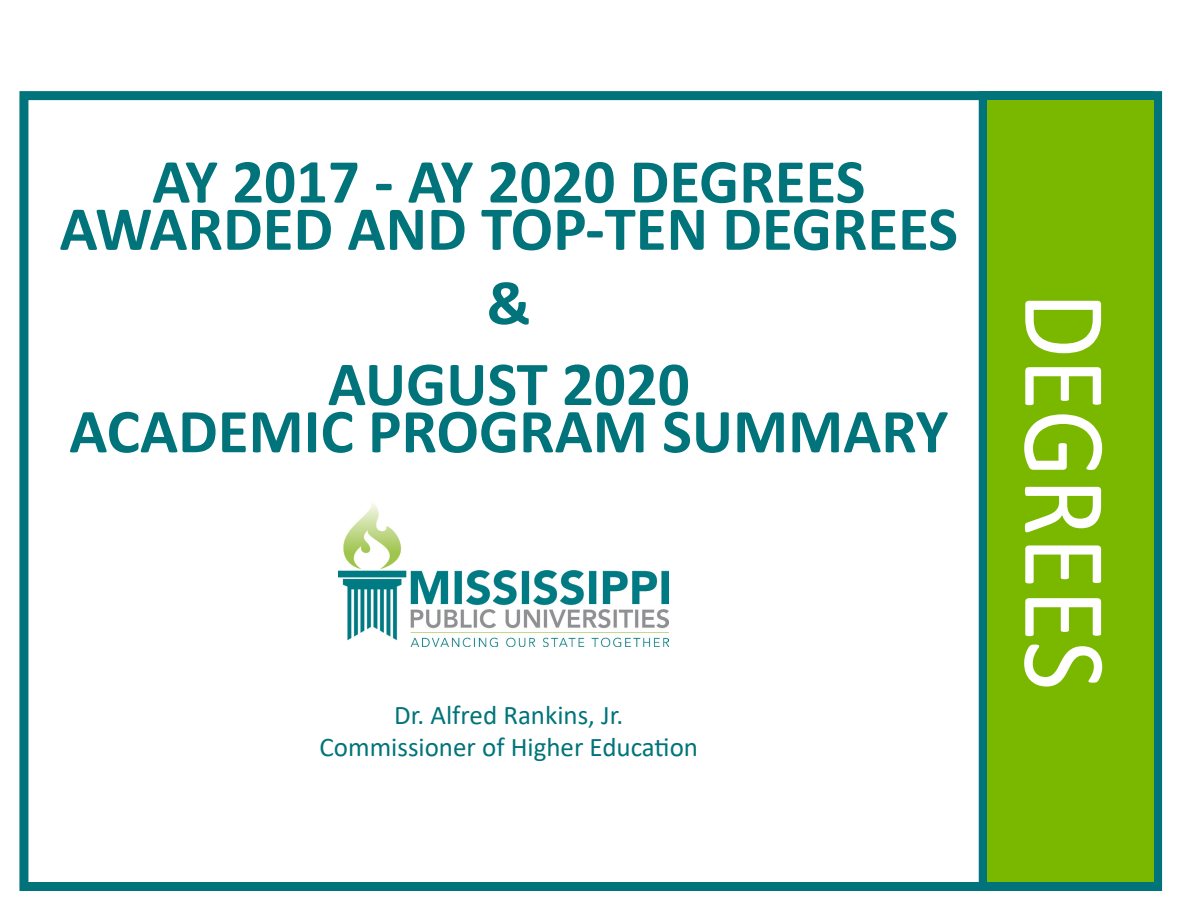
<style>
.page{position:relative;width:1188px;height:918px;background:#fff}
.page>*{position:absolute;margin:0;border:0;box-sizing:border-box;transform-origin:0 0}
.t1{font:120px "Calibri";color:#fff;scale:.9 1}
.t2{font:700 63px "Calibri";color:#00747a}
.t3{font:27px "Calibri";color:#00747a}
</style>
<div class="page">
<div style="left:979px;top:91px;width:183px;height:800px;background:#00747a"></div>
<div style="left:19px;top:91px;width:1134px;height:800px;border:9px solid #00747a"></div>
<div style="left:987px;top:100px;width:166px;height:782px;background:#7ab800"></div>
<img style="left:338px;top:503px;width:330px;height:143px">
<p class="t2" style="left:152px;top:137px;width:715px">AY 2017 - AY 2020 DEGREES</p>
<p class="t2" style="left:60px;top:184px;width:900px">AWARDED AND TOP-TEN DEGREES</p>
<p class="t2" style="left:487px;top:259px;width:46px">&amp;</p>
<p class="t2" style="left:328px;top:340px;width:363px">AUGUST 2020</p>
<p class="t2" style="left:69px;top:387px;width:881px">ACADEMIC PROGRAM SUMMARY</p>
<p class="t3" style="left:394px;top:696px;width:231px">Dr. Alfred Rankins, Jr.</p>
<p class="t3" style="left:319px;top:728px;width:380px">Commissioner of Higher Education</p>
<p class="t1" style="left:1148px;top:292px;width:444px;rotate:90deg">DEGREES</p>
</div>
